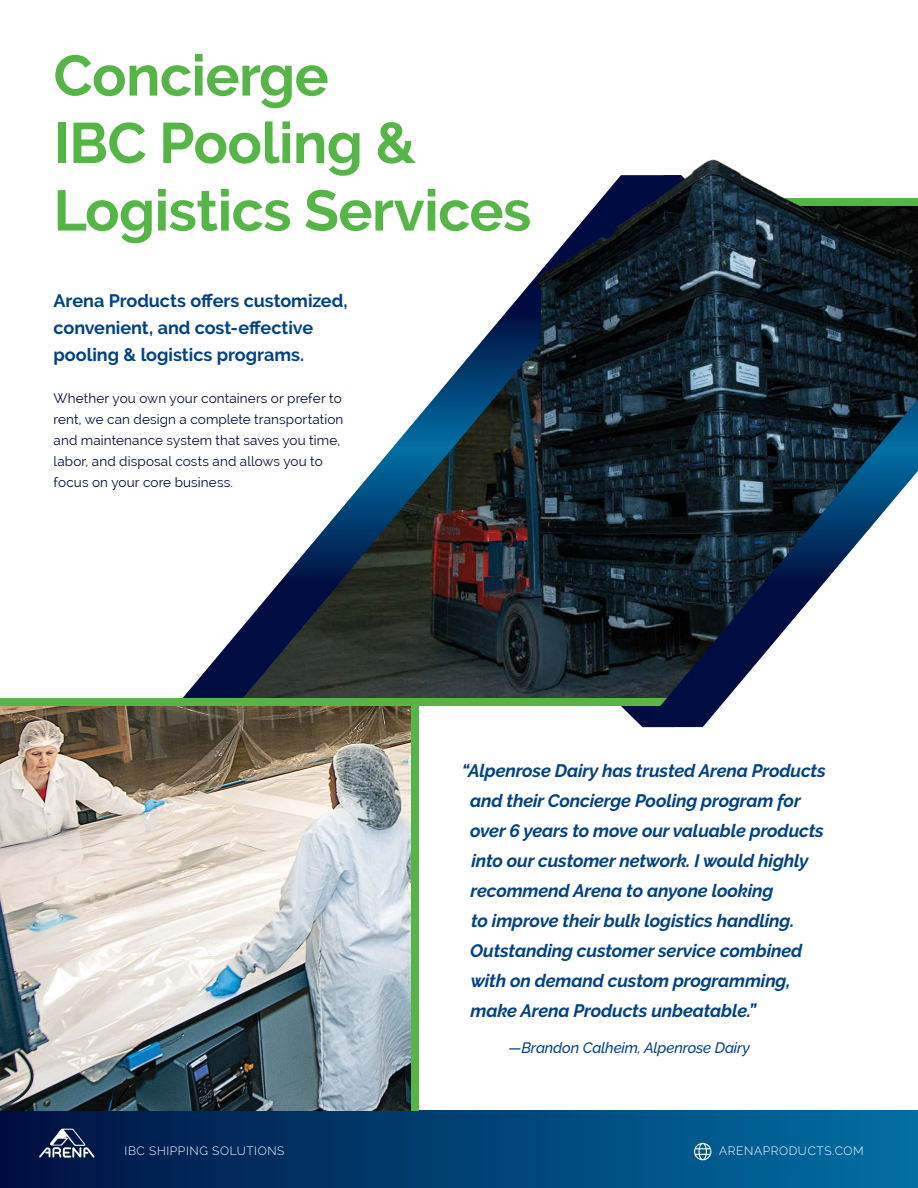
<style>
.page{position:relative;width:918px;height:1188px;background:#fff}
.page>*{position:absolute;margin:0;border:0;box-sizing:border-box;transform-origin:0 0}
.t1{font:700 57px/67.5px "Raleway";letter-spacing:-.01em;color:#56b547}
.t2{font:italic 700 18px/30px "Raleway";letter-spacing:-.01em;color:#004286}
.t3{font:700 18px/27px "Raleway";color:#004286}
.t4{font:italic 500 15px "Raleway";letter-spacing:-.01em;color:#004286}
.t5{font:13.5px/21px "Raleway";letter-spacing:.01em;color:#000c41}
.t6{font:300 12px "Raleway";letter-spacing:.05em;color:#fff}
</style>
<div class="page">
<div style="left:0;top:1111px;width:918px;height:77px;background:linear-gradient(to right,#001041,#016fa3)"></div>
<svg style="left:39px;top:1129px;width:56px;height:29px"></svg>
<svg style="left:694px;top:1143px;width:17px;height:17px"></svg>
<img style="left:0;top:706px;width:411px;height:405px">
<svg style="left:621px;top:706px;width:21px;height:21px"></svg>
<img style="left:681px;top:205px;width:237px;height:194px">
<div style="left:651px;top:198px;width:267px;height:7px;background:#56b547"></div>
<svg style="left:183px;top:276px;width:498px;height:422px"></svg>
<img style="left:536px;top:159px;width:278px;height:188px">
<div style="left:411px;top:703px;width:8px;height:408px;background:#56b547"></div>
<div style="left:0;top:698px;width:700px;height:8px;background:#56b547"></div>
<svg style="left:642px;top:399px;width:276px;height:328px"></svg>
<h1 class="t1" style="left:54px;top:42px;width:479px">Concierge<br>IBC Pooling &amp;<br>Logistics Services</h1>
<p class="t3" style="left:54px;top:287px;width:296px">Arena Products offers customized, convenient, and cost-effective pooling &amp; logistics programs.</p>
<p class="t5" style="left:54px;top:387px;width:291px">Whether you own your containers or prefer to rent, we can design a complete transportation and maintenance system that saves you time, labor, and disposal costs and allows you to focus on your core business.</p>
<p class="t2" style="left:470px;top:754px;width:357px;text-indent:-8px">“Alpenrose Dairy has trusted Arena Products and their Concierge Pooling program for over 6 years to move our valuable products into our customer network. I would highly recommend Arena to anyone looking<br>to improve their bulk logistics handling.<br>Outstanding customer service combined with on demand custom programming, make Arena Products unbeatable.”</p>
<p class="t4" style="left:508px;top:1036px;width:243px">—Brandon Calheim, Alpenrose Dairy</p>
<p class="t6" style="left:125px;top:1143px;width:161px">IBC SHIPPING SOLUTIONS</p>
<p class="t6" style="left:719px;top:1144px;width:146px">ARENAPRODUCTS.COM</p>
</div>
